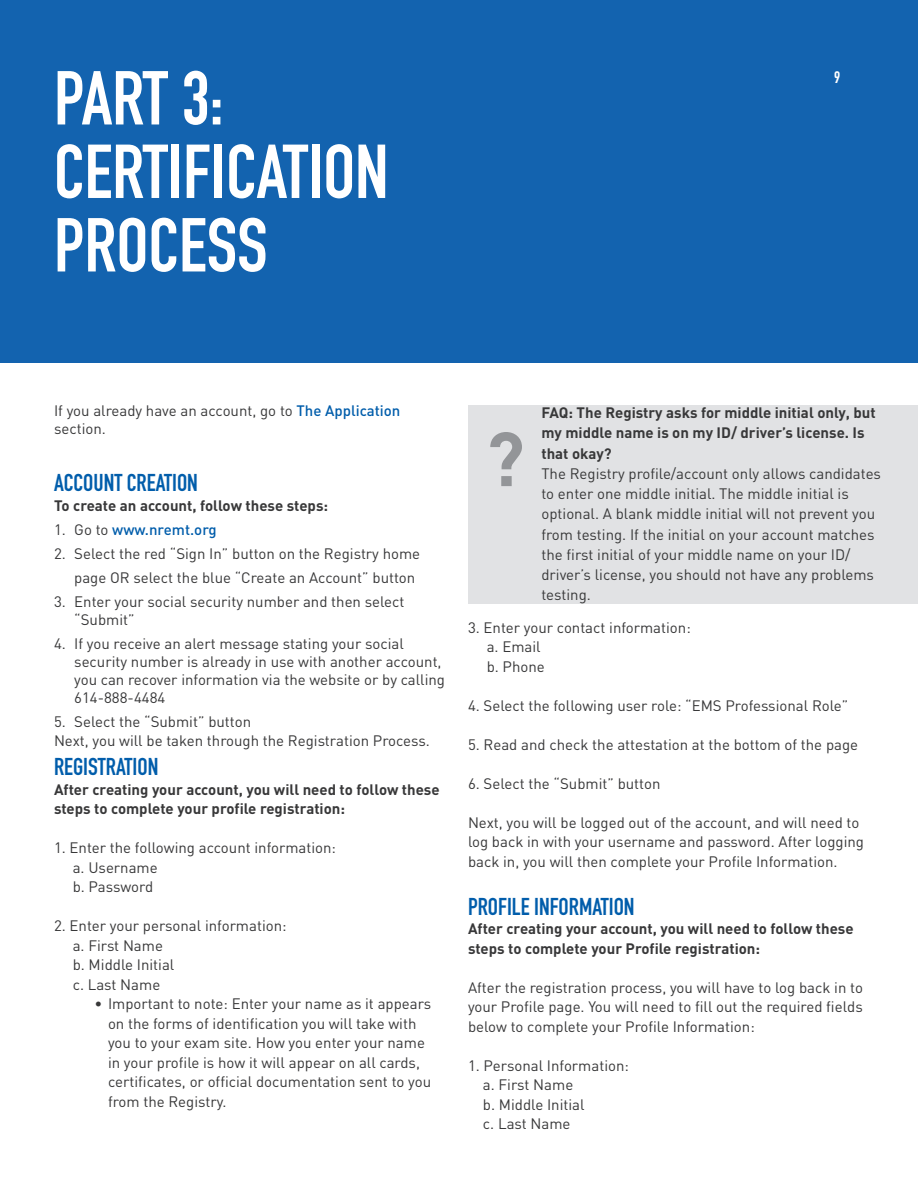
<style>
.page{position:relative;width:918px;height:1188px;background:#fff}
.page>*{position:absolute;margin:0;border:0;box-sizing:border-box;transform-origin:0 0}
.t1{font:75px/73.5px "DIN Engschrift Std";color:#fff}
.t2{font:24px "DIN Engschrift Std";color:#015dab}
.t3{font:16.5px "DIN Engschrift Std";color:#fff}
.t4{font:15px/19.5px "DIN";color:#383839}
.t5{font:700 15px/19.5px "DIN";color:#383839}
.t6{font:500 15px "DIN";color:#015dab}
.s1{font-weight:500;color:#015dab}
.s2{font-weight:400;color:#383839}
</style>
<div class="page">
<div style="left:0;top:0;width:918px;height:363px;background:#1363af"></div>
<div style="left:468px;top:405px;width:450px;height:198px;background:#e1e2e4"></div>
<svg style="left:490px;top:432px;width:32px;height:54px"></svg>
<p class="t1" style="left:54px;top:62px;width:171px">PART 3:</p>
<p class="t1" style="left:54px;top:135px;width:336px">CERTIFICATION<br>PROCESS</p>
<p class="t3" style="left:834px;top:67px;width:8px">9</p>
<p class="t4" style="left:54px;top:401px;width:348px;line-height:18px">If you already have an account, go to <span class="s1">The Application </span>section.</p>
<p class="t2" style="left:54px;top:469px;width:145px">ACCOUNT CREATION</p>
<p class="t5" style="left:54px;top:495px;width:276px">To create an account, follow these steps:</p>
<p class="t6" style="left:54px;top:520px;width:164px"><span class="s2">1. Go to</span> www.nremt.org</p>
<p class="t4" style="left:74px;top:541px;width:348px;line-height:24px;text-indent:-20px">2. Select the red “Sign In” button on the Registry home page OR select the blue “Create an Account” button</p>
<p class="t4" style="left:74px;top:592px;width:332px;line-height:18px;text-indent:-20px">3. Enter your social security number and then select “Submit”</p>
<p class="t4" style="left:74px;top:634px;width:372px;line-height:18px;text-indent:-20px">4. If you receive an alert message stating your social security number is already in use with another account, you can recover information via the website or by calling 614-888-4484</p>
<p class="t4" style="left:54px;top:711px;width:199px">5. Select the “Submit” button</p>
<p class="t4" style="left:54px;top:731px;width:377px">Next, you will be taken through the Registration Process.</p>
<p class="t2" style="left:54px;top:753px;width:106px">REGISTRATION</p>
<p class="t5" style="left:54px;top:779px;width:387px">After creating your account, you will need to follow these steps to complete your profile registration:</p>
<p class="t4" style="left:54px;top:838px;width:284px">1. Enter the following account information:</p>
<p class="t4" style="left:73px;top:857px;width:87px">a. Username</p>
<p class="t4" style="left:73px;top:877px;width:82px">b. Password</p>
<p class="t4" style="left:54px;top:916px;width:234px">2. Enter your personal information:</p>
<p class="t4" style="left:73px;top:935px;width:92px">a. First Name</p>
<p class="t4" style="left:73px;top:955px;width:103px">b. Middle Initial</p>
<p class="t4" style="left:73px;top:974px;width:89px">c. Last Name</p>
<p class="t4" style="left:108px;top:994px;width:325px;text-indent:-14px">• Important to note: Enter your name as it appears on the forms of identification you will take with you to your exam site. How you enter your name in your profile is how it will appear on all cards, certificates, or official documentation sent to you from the Registry.</p>
<p class="t5" style="left:541px;top:402px;width:336px;line-height:20.2px">FAQ: The Registry asks for middle initial only, but my middle name is on my ID/ driver’s license. Is that okay?</p>
<p class="t4" style="left:541px;top:463px;width:341px;line-height:20.2px">The Registry profile/account only allows candidates to enter one middle initial. The middle initial is optional. A blank middle initial will not prevent you from testing. If the initial on your account matches the first initial of your middle name on your ID/ driver’s license, you should not have any problems testing.</p>
<p class="t4" style="left:468px;top:617px;width:224px">3. Enter your contact information:</p>
<p class="t4" style="left:487px;top:637px;width:55px">a. Email</p>
<p class="t4" style="left:487px;top:656px;width:60px">b. Phone</p>
<p class="t4" style="left:468px;top:695px;width:382px">4. Select the following user role: “EMS Professional Role”</p>
<p class="t4" style="left:468px;top:734px;width:392px">5. Read and check the attestation at the bottom of the page</p>
<p class="t4" style="left:468px;top:773px;width:194px">6. Select the “Submit” button</p>
<p class="t4" style="left:468px;top:812px;width:398px">Next, you will be logged out of the account, and will need to log back in with your username and password. After logging back in, you will then complete your Profile Information.</p>
<p class="t2" style="left:468px;top:892px;width:168px">PROFILE INFORMATION</p>
<p class="t5" style="left:468px;top:919px;width:387px">After creating your account, you will need to follow these steps to complete your Profile registration:</p>
<p class="t4" style="left:468px;top:977px;width:397px;text-align:justify">After the registration process, you will have to log back in to your Profile page. You will need to fill out the required fields below to complete your Profile Information:</p>
<p class="t4" style="left:468px;top:1055px;width:162px">1. Personal Information:</p>
<p class="t4" style="left:483px;top:1075px;width:92px">a. First Name</p>
<p class="t4" style="left:483px;top:1094px;width:103px">b. Middle Initial</p>
<p class="t4" style="left:483px;top:1114px;width:89px">c. Last Name</p>
</div>
